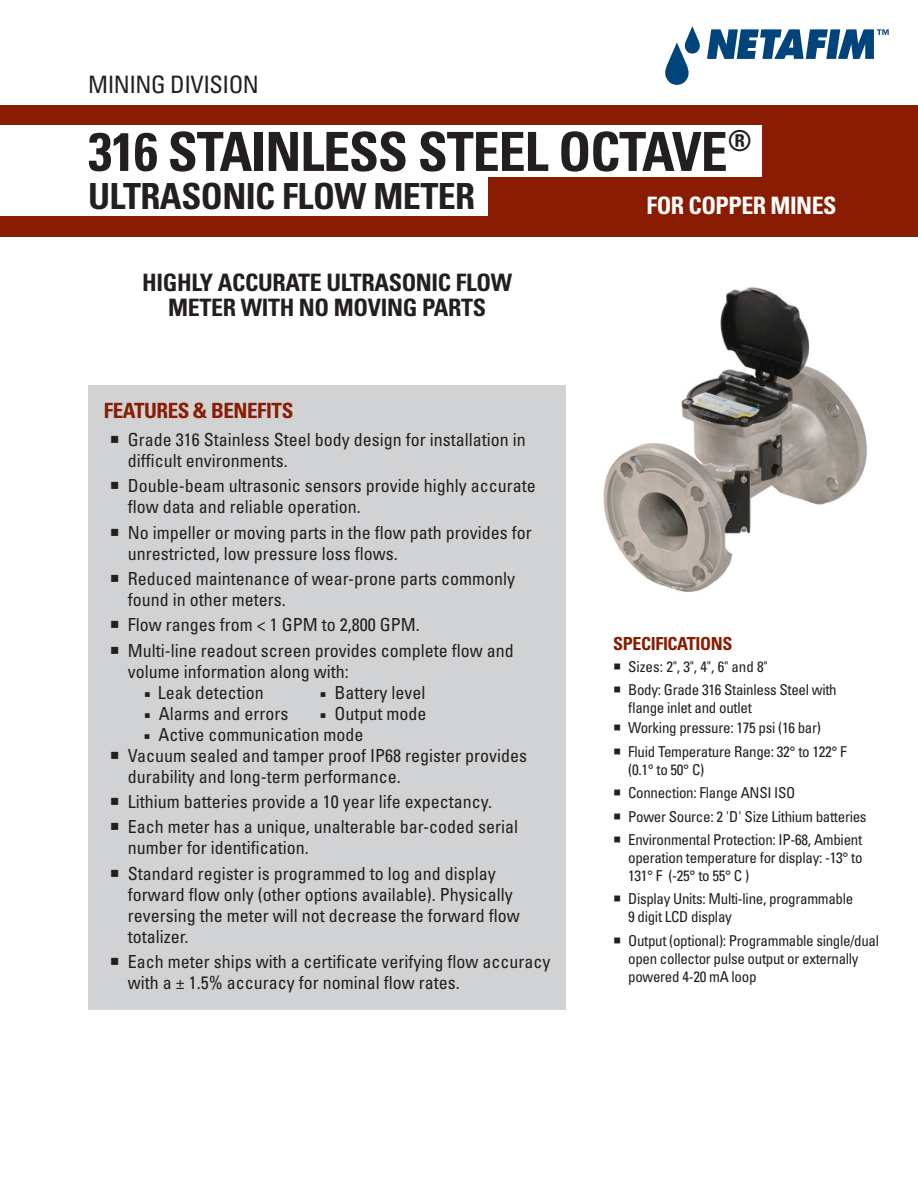
<style>
.page{position:relative;width:918px;height:1188px;background:#fff}
.page>*{position:absolute;margin:0;border:0;box-sizing:border-box;transform-origin:0 0}
.t1{font:700 condensed 54px "Univers LT Std";letter-spacing:-.02em;color:#231f20}
.t2{font:700 condensed 36px "Univers LT Std";letter-spacing:-.015em;color:#231f20}
.t3{font:700 condensed 24px/25.5px "Univers LT Std";letter-spacing:-.015em;color:#231f20;text-align:center}
.t4{font:condensed 24px "Univers LT Std";letter-spacing:-.02em;color:#231f20}
.t5{font:700 condensed 24px "Univers LT Std";letter-spacing:-.02em;color:#fff}
.t6{font:700 condensed 21px "Univers LT Std";letter-spacing:-.02em;color:#891c02}
.t7{font:condensed 18px/21px "Univers LT Std";color:#231f20}
.t8{font:700 condensed 18px "Univers LT Std";letter-spacing:-.02em;color:#891c02}
.t9{font:condensed 15px/18px "Univers LT Std";letter-spacing:-.02em;color:#231f20}
.t10{font:condensed 15px "Univers LT Std";color:#231f20}
</style>
<div class="page">
<svg style="left:707px;top:29px;width:182px;height:30px"></svg>
<svg style="left:665px;top:26px;width:35px;height:59px"></svg>
<div style="left:0;top:105px;width:918px;height:132px;background:#891c02"></div>
<div style="left:0;top:126px;width:761px;height:51px;background:#fff"></div>
<div style="left:0;top:174px;width:487px;height:42px;background:#fff"></div>
<div style="left:88px;top:385px;width:478px;height:625px;background:#d1d2d4"></div>
<img style="left:603px;top:287px;width:265px;height:305px">
<p class="t4" style="left:88px;top:69px;width:172px">MINING DIVISION</p>
<p class="t1" style="left:88px;top:119px;width:665px">316 STAINLESS STEEL OCTAVE<sup>®</sup></p>
<p class="t2" style="left:88px;top:174px;width:389px">ULTRASONIC FLOW METER</p>
<p class="t5" style="left:646px;top:191px;width:192px">FOR COPPER MINES</p>
<p class="t3" style="left:142px;top:269px;width:371px">HIGHLY ACCURATE ULTRASONIC FLOW<br>METER WITH NO MOVING PARTS</p>
<p class="t6" style="left:104px;top:398px;width:191px">FEATURES &amp; BENEFITS</p>
<p class="t7" style="left:128px;top:429px;width:399px;text-indent:-18px">○ Grade 316 Stainless Steel body design for installation in difficult environments.</p>
<p class="t7" style="left:128px;top:475px;width:409px;text-indent:-18px">○ Double-beam ultrasonic sensors provide highly accurate flow data and reliable operation.</p>
<p class="t7" style="left:128px;top:521px;width:405px;text-indent:-18px">○ No impeller or moving parts in the flow path provides for unrestricted, low pressure loss flows.</p>
<p class="t7" style="left:128px;top:568px;width:389px;text-indent:-18px">○ Reduced maintenance of wear-prone parts commonly found in other meters.</p>
<p class="t7" style="left:110px;top:614px;width:311px">○ Flow ranges from &lt; 1 GPM to 2,800 GPM.</p>
<p class="t7" style="left:128px;top:639px;width:387px;text-indent:-18px">○ Multi-line readout screen provides complete flow and volume information along with:</p>
<p class="t7" style="left:144px;top:681px;width:121px">○ Leak detection</p>
<p class="t7" style="left:320px;top:681px;width:107px">○ Battery level</p>
<p class="t7" style="left:144px;top:702px;width:146px">○ Alarms and errors</p>
<p class="t7" style="left:320px;top:702px;width:108px">○ Output mode</p>
<p class="t7" style="left:144px;top:723px;width:221px">○ Active communication mode</p>
<p class="t7" style="left:128px;top:744px;width:401px;text-indent:-18px">○ Vacuum sealed and tamper proof IP68 register provides durability and long-term performance.</p>
<p class="t7" style="left:110px;top:791px;width:384px">○ Lithium batteries provide a 10 year life expectancy.</p>
<p class="t7" style="left:128px;top:816px;width:392px;text-indent:-18px">○ Each meter has a unique, unalterable bar-coded serial number for identification.</p>
<p class="t7" style="left:128px;top:862px;width:393px;text-indent:-18px">○ Standard register is programmed to log and display forward flow only (other options available). Physically reversing the meter will not decrease the forward flow totalizer.</p>
<p class="t7" style="left:128px;top:951px;width:424px;text-indent:-18px">○ Each meter ships with a certificate verifying flow accuracy with a ± 1.5% accuracy for nominal flow rates.</p>
<p class="t8" style="left:613px;top:632px;width:121px">SPECIFICATIONS</p>
<p class="t10" style="left:613px;top:657px;width:156px">○ Sizes: 2", 3", 4", 6" and 8"</p>
<p class="t9" style="left:628px;top:680px;width:210px;text-indent:-15px">○ Body: Grade 316 Stainless Steel with flange inlet and outlet</p>
<p class="t9" style="left:613px;top:719px;width:209px">○ Working pressure: 175 psi (16 bar)</p>
<p class="t9" style="left:628px;top:742px;width:220px;text-indent:-15px">○ Fluid Temperature Range: 32° to 122° F (0.1° to 50° C)</p>
<p class="t9" style="left:613px;top:784px;width:184px">○ Connection: Flange ANSI ISO</p>
<p class="t9" style="left:613px;top:807px;width:255px">○ Power Source: 2 'D' Size Lithium batteries</p>
<p class="t9" style="left:628px;top:830px;width:236px;text-align:justify;text-indent:-15px">○ Environmental Protection: IP-68, Ambient operation temperature for display: -13° to 131° F (-25° to 55° C )</p>
<p class="t9" style="left:628px;top:890px;width:227px;text-indent:-15px">○ Display Units: Multi-line, programmable<br>9 digit LCD display</p>
<p class="t9" style="left:628px;top:931px;width:253px;text-indent:-15px">○ Output (optional): Programmable single/dual open collector pulse output or externally powered 4-20 mA loop</p>
</div>
